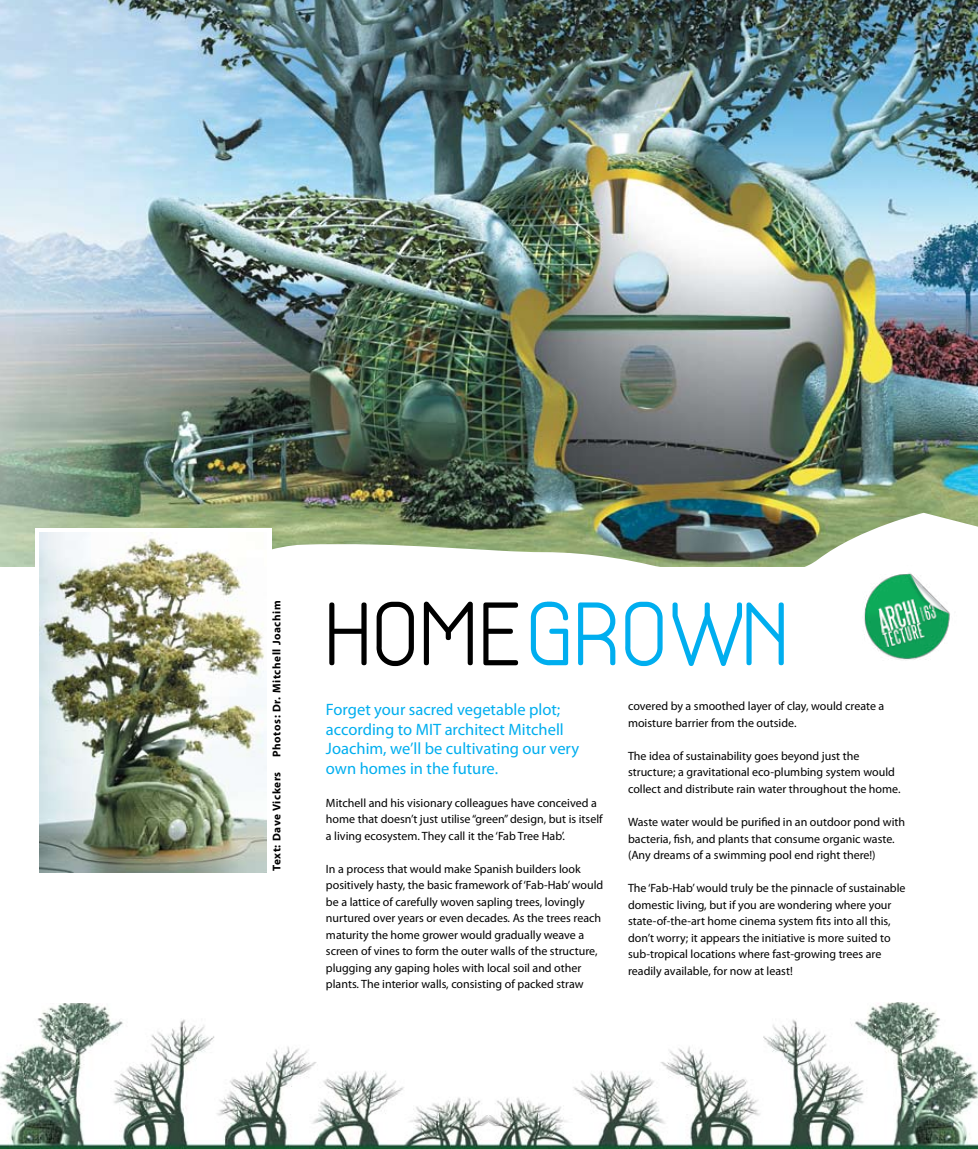
<style>
.page{position:relative;width:978px;height:1149px;background:#fff}
.page>*{position:absolute;margin:0;border:0;box-sizing:border-box;transform-origin:0 0}
.t1{font:72px "Base 4";letter-spacing:.07em;color:#00aeef}
.t2{font:16.5px/19.5px "Myriad Pro";color:#00aeef}
.t3{font:12px/16.5px "Myriad Pro";color:#000}
.t4{font:700 11.25px "Myriad Pro";letter-spacing:.05em;color:#000}
.s1{color:#000}
</style>
<div class="page">
<img style="left:0;top:1002px;width:978px;height:146px">
<img style="left:0;top:0;width:978px;height:512px">
<img style="left:0;top:512px;width:978px;height:55px">
<div style="left:35px;top:528px;width:236px;height:349px;background:#fff"></div>
<img style="left:40px;top:532px;width:226px;height:340px">
<img style="left:827px;top:548px;width:151px;height:112px">
<p class="t4" style="left:270px;top:756px;width:158px;rotate:-90deg">Photos: Dr. Mitchell Joachim</p>
<p class="t4" style="left:270px;top:870px;width:101px;rotate:-90deg">Text: Dave Vickers</p>
<h1 class="t1" style="left:326px;top:587px;width:461px"><span class="s1">HOME</span>GROWN</h1>
<p class="t3" style="left:628px;top:697px;width:258px">covered by a smoothed layer of clay, would create a moisture barrier from the outside.</p>
<p class="t3" style="left:628px;top:747px;width:274px">The idea of sustainability goes beyond just the structure; a gravitational eco-plumbing system would collect and distribute rain water throughout the home.</p>
<p class="t3" style="left:628px;top:813px;width:279px">Waste water would be purified in an outdoor pond with bacteria, fish, and plants that consume organic waste. (Any dreams of a swimming pool end right there!)</p>
<p class="t3" style="left:628px;top:879px;width:279px">The ‘Fab-Hab’ would truly be the pinnacle of sustainable domestic living, but if you are wondering where your state-of-the-art home cinema system fits into all this, don’t worry; it appears the initiative is more suited to sub-tropical locations where fast-growing trees are readily available, for now at least!</p>
<h2 class="t2" style="left:326px;top:699px;width:255px">Forget your sacred vegetable plot; according to MIT architect Mitchell Joachim, we’ll be cultivating our very own homes in the future.</h2>
<p class="t3" style="left:326px;top:794px;width:278px">Mitchell and his visionary colleagues have conceived a home that doesn’t just utilise “green” design, but is itself a living ecosystem. They call it the ‘Fab Tree Hab’.</p>
<p class="t3" style="left:326px;top:860px;width:279px">In a process that would make Spanish builders look positively hasty, the basic framework of ‘Fab-Hab’ would be a lattice of carefully woven sapling trees, lovingly nurtured over years or even decades. As the trees reach maturity the home grower would gradually weave a screen of vines to form the outer walls of the structure, plugging any gaping holes with local soil and other plants. The interior walls, consisting of packed straw</p>
</div>
